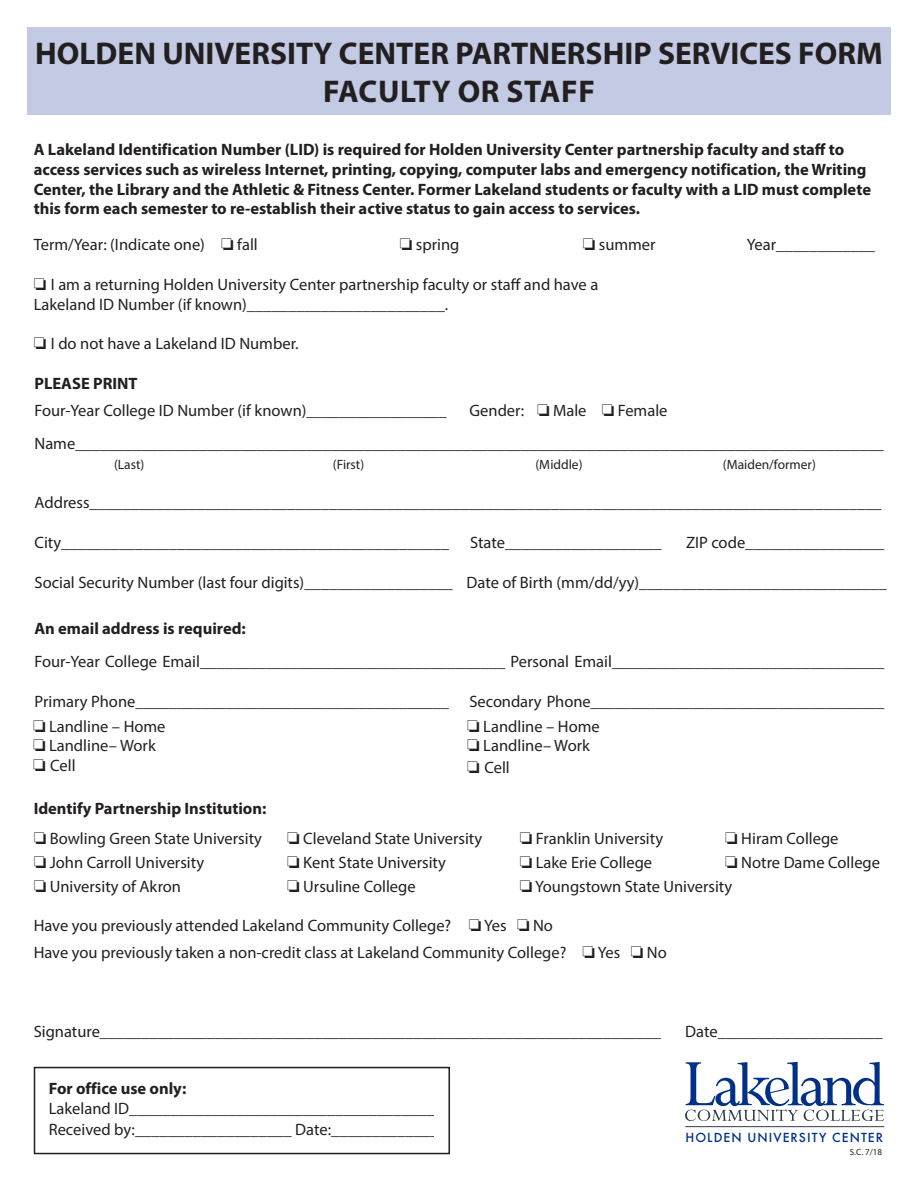
<style>
.page{position:relative;width:918px;height:1188px;background:#fff}
.page>*{position:absolute;margin:0;border:0;box-sizing:border-box;transform-origin:0 0}
.t1{font:700 31.5px/37.8px "Myriad Pro";color:#231f20;text-align:center}
.t2{font:16.5px/19.8px "Myriad Pro";color:#231f20}
.t3{font:700 16.5px/19.8px "Myriad Pro";color:#231f20}
.t4{font:13.5px "Myriad Pro";color:#231f20}
.t5{font:500 12.15px "Futura";letter-spacing:.085em;color:#003186}
.t6{font:9px "Myriad Pro";color:#231f20}
</style>
<div class="page">
<div style="left:27px;top:27px;width:864px;height:87px;background:#c3cbe4"></div>
<svg style="left:685px;top:1062px;width:199px;height:59px"></svg>
<hr style="left:685px;top:1126px;width:199px;height:1px;background:#313e48">
<div style="left:34px;top:1067px;width:416px;height:87px;border:2px solid #231f20"></div>
<p class="t1" style="left:35px;top:34px;width:849px">HOLDEN UNIVERSITY CENTER PARTNERSHIP SERVICES FORM<br>FACULTY OR STAFF</p>
<p class="t3" style="left:34px;top:139px;width:839px">A Lakeland Identification Number (LID) is required for Holden University Center partnership faculty and staff to access services such as wireless Internet, printing, copying, computer labs and emergency notification, the Writing Center, the Library and the Athletic &amp; Fitness Center. Former Lakeland students or faculty with a LID must complete this form each semester to re‐establish their active status to gain access to services.</p>
<p class="t2" style="left:34px;top:235px;width:226px">Term/Year: (Indicate one) ❏ fall</p>
<p class="t2" style="left:400px;top:235px;width:61px">❏ spring</p>
<p class="t2" style="left:583px;top:235px;width:74px">❏ summer</p>
<p class="t2" style="left:747px;top:235px;width:130px">Year____________</p>
<p class="t2" style="left:34px;top:274px;width:566px">❏ I am a returning Holden University Center partnership faculty or staff and have a<br>Lakeland ID Number (if known)________________________.</p>
<p class="t2" style="left:34px;top:334px;width:266px">❏ I do not have a Lakeland ID Number.</p>
<p class="t3" style="left:34px;top:373px;width:105px">PLEASE PRINT</p>
<p class="t2" style="left:34px;top:400px;width:414px">Four‐Year College ID Number (if known)_________________</p>
<p class="t2" style="left:470px;top:400px;width:199px">Gender: ❏ Male ❏ Female</p>
<p class="t2" style="left:34px;top:433px;width:851px">Name__________________________________________________________________________________________________</p>
<p class="t4" style="left:114px;top:456px;width:32px">(Last)</p>
<p class="t4" style="left:333px;top:456px;width:33px">(First)</p>
<p class="t4" style="left:535px;top:456px;width:49px">(Middle)</p>
<p class="t4" style="left:723px;top:456px;width:94px">(Maiden/former)</p>
<p class="t2" style="left:34px;top:493px;width:849px">Address________________________________________________________________________________________________</p>
<p class="t2" style="left:34px;top:532px;width:416px">City_______________________________________________</p>
<p class="t2" style="left:470px;top:532px;width:193px">State___________________</p>
<p class="t2" style="left:686px;top:532px;width:200px">ZIP code_________________</p>
<p class="t2" style="left:34px;top:572px;width:854px">Social Security Number (last four digits)__________________ Date of Birth (mm/dd/yy)______________________________</p>
<p class="t3" style="left:34px;top:618px;width:213px">An email address is required:</p>
<p class="t2" style="left:34px;top:652px;width:851px">Four‐Year College Email_____________________________________ Personal Email_________________________________</p>
<p class="t2" style="left:34px;top:691px;width:851px">Primary Phone______________________________________ Secondary Phone____________________________________</p>
<p class="t2" style="left:33px;top:716px;width:134px">❏ Landline – Home</p>
<p class="t2" style="left:33px;top:736px;width:124px">❏ Landline– Work</p>
<p class="t2" style="left:33px;top:755px;width:44px">❏ Cell</p>
<p class="t2" style="left:467px;top:716px;width:134px">❏ Landline – Home</p>
<p class="t2" style="left:467px;top:736px;width:124px">❏ Landline– Work</p>
<p class="t2" style="left:467px;top:757px;width:44px">❏ Cell</p>
<p class="t3" style="left:34px;top:798px;width:234px">Identify Partnership Institution:</p>
<p class="t2" style="left:34px;top:828px;width:230px">❏ Bowling Green State University</p>
<p class="t2" style="left:287px;top:828px;width:197px">❏ Cleveland State University</p>
<p class="t2" style="left:520px;top:828px;width:145px">❏ Franklin University</p>
<p class="t2" style="left:725px;top:828px;width:115px">❏ Hiram College</p>
<p class="t2" style="left:34px;top:852px;width:172px">❏ John Carroll University</p>
<p class="t2" style="left:287px;top:852px;width:160px">❏ Kent State University</p>
<p class="t2" style="left:520px;top:852px;width:134px">❏ Lake Erie College</p>
<p class="t2" style="left:725px;top:852px;width:156px">❏ Notre Dame College</p>
<p class="t2" style="left:34px;top:876px;width:149px">❏ University of Akron</p>
<p class="t2" style="left:287px;top:876px;width:130px">❏ Ursuline College</p>
<p class="t2" style="left:520px;top:876px;width:214px">❏ Youngstown State University</p>
<p class="t2" style="left:34px;top:916px;width:521px">Have you previously attended Lakeland Community College? ❏ Yes ❏ No</p>
<p class="t2" style="left:34px;top:942px;width:635px">Have you previously taken a non‐credit class at Lakeland Community College? ❏ Yes ❏ No</p>
<p class="t2" style="left:34px;top:1021px;width:629px">Signature____________________________________________________________________</p>
<p class="t2" style="left:685px;top:1021px;width:199px">Date____________________</p>
<p class="t3" style="left:49px;top:1078px;width:139px">For office use only:</p>
<p class="t2" style="left:49px;top:1098px;width:395px">Lakeland ID______________________________________</p>
<p class="t2" style="left:49px;top:1119px;width:391px">Received by:___________________ Date:_____________</p>
<p class="t5" style="left:685px;top:1129px;width:199px">HOLDEN UNIVERSITY CENTER</p>
<p class="t6" style="left:850px;top:1146px;width:34px">S.C. 7/18</p>
</div>
